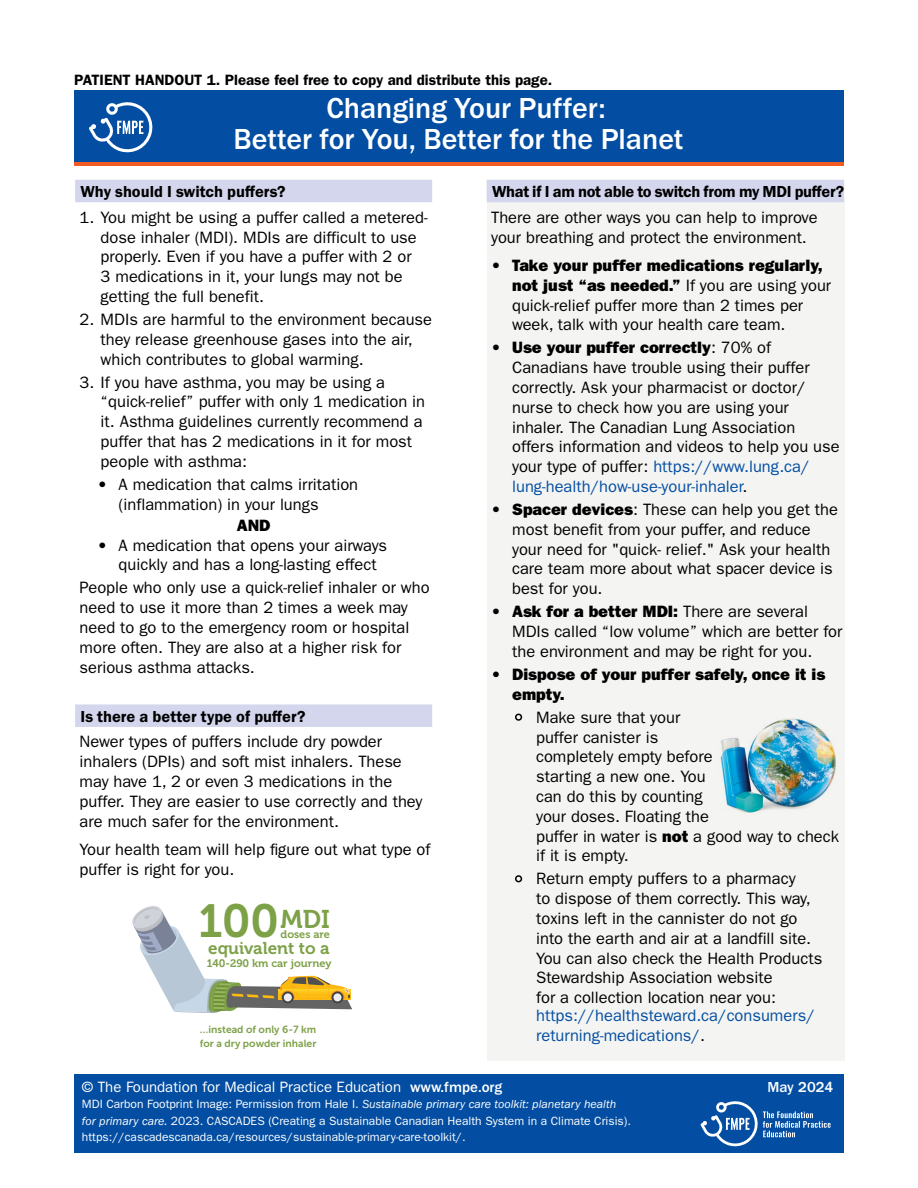
<style>
.page{position:relative;width:918px;height:1188px;background:#fff}
.page>*{position:absolute;margin:0;border:0;box-sizing:border-box;transform-origin:0 0}
.t1{font:46.35px "Museo 700";color:#7da147}
.t2{font:500 30px/30.6px "Franklin Gothic URW";color:#fff;text-align:center}
.t3{font:16.95px "Museo 700";color:#7da147}
.t4{font:16.5px/19.8px "ITC Franklin Gothic Std";color:#000}
.t5{font:16.5px/19.8px "ITC Franklin Gothic Std Hvy";color:#000}
.t6{font:16.5px "Franklin Gothic URW Dem";letter-spacing:-.005em;color:#000}
.t7{font:16.5px/19.8px "ITC Franklin Gothic Std";color:#034ea2}
.t8{font:600 15px "ITC Franklin Gothic Std";color:#000}
.t9{font:15px "ITC Franklin Gothic Std";color:#fff}
.t10{font:500 15px "ITC Franklin Gothic Std";color:#fff}
.t11{font:12px/16.5px "ITC Franklin Gothic Std";color:#fff}
.t12{font:10.95px "Museo 700";color:#7da147}
.t13{font:10.35px/14.4px "Museo Sans 700";color:#7da147}
.s1{font-family:"ITC Franklin Gothic Std Hvy"}
.s2{font-family:"ITC Franklin Gothic Std"}
.s3{color:#034ea2}
.s4{color:#000}
.s5{font-weight:500}
.s6{font-style:italic}
</style>
<div class="page">
<div style="left:74px;top:90px;width:770px;height:76px;background:linear-gradient(to right,#f15a22,#f15a22)"></div>
<div style="left:74px;top:90px;width:770px;height:71px;background:#034ea2"></div>
<div style="left:74px;top:1074px;width:770px;height:79px;background:#034ea2"></div>
<svg style="left:701px;top:1101px;width:130px;height:45px"></svg>
<svg style="left:89px;top:102px;width:63px;height:50px"></svg>
<div style="left:487px;top:197px;width:358px;height:864px;background:#f4f4f2"></div>
<div style="left:75px;top:180px;width:357px;height:22px;background:#d3d6ec"></div>
<div style="left:75px;top:704px;width:357px;height:23px;background:#d3d6ec"></div>
<div style="left:487px;top:180px;width:357px;height:22px;background:#d3d6ec"></div>
<svg style="left:132px;top:906px;width:220px;height:108px"></svg>
<img style="left:720px;top:718px;width:116px;height:95px">
<p class="t8" style="left:74px;top:71px;width:480px">PATIENT HANDOUT 1. Please feel free to copy and distribute this page.</p>
<h2 class="t2" style="left:234px;top:92px;width:451px">Changing Your Puffer:<br>Better for You, Better for the Planet</h2>
<p class="t6" style="left:81px;top:182px;width:206px">Why should I switch puffers?</p>
<p class="t4" style="left:101px;top:207px;width:329px;text-indent:-21px">1. You might be using a puffer called a metered&shy;dose inhaler (MDI). MDIs are difficult to use properly. Even if you have a puffer with 2 or<br>3 medications in it, your lungs may not be getting the full benefit.</p>
<p class="t4" style="left:101px;top:310px;width:333px;text-indent:-21px">2. MDIs are harmful to the environment because they release greenhouse gases into the air, which contributes to global warming.</p>
<p class="t4" style="left:101px;top:372px;width:326px;text-indent:-21px">3. If you have asthma, you may be using a “quick-relief” puffer with only 1 medication in it. Asthma guidelines currently recommend a puffer that has 2 medications in it for most people with asthma:</p>
<p class="t4" style="left:119px;top:475px;width:241px;text-indent:-21px"><span class="s1">•</span> A medication that calms irritation (inflammation) in your lungs</p>
<p class="t5" style="left:237px;top:515px;width:35px">AND</p>
<p class="t4" style="left:119px;top:535px;width:270px;text-indent:-21px"><span class="s1">•</span> A medication that opens your airways quickly and has a long-lasting effect</p>
<p class="t4" style="left:80px;top:578px;width:352px">People who only use a quick-relief inhaler or who need to use it more than 2 times a week may need to go to the emergency room or hospital more often. They are also at a higher risk for serious asthma attacks.</p>
<p class="t6" style="left:81px;top:706px;width:226px">Is there a better type of puffer?</p>
<p class="t4" style="left:80px;top:732px;width:344px">Newer types of puffers include dry powder inhalers (DPIs) and soft mist inhalers. These may have 1, 2 or even 3 medications in the puffer. They are easier to use correctly and they are much safer for the environment.</p>
<p class="t4" style="left:80px;top:840px;width:352px">Your health team will help figure out what type of puffer is right for you.</p>
<h1 class="t1" style="left:198px;top:895px;width:133px">100<sup>MDI</sup></h1>
<p class="t12" style="left:281px;top:928px;width:51px">doses are</p>
<p class="t3" style="left:208px;top:939px;width:123px">equivalent to a</p>
<p class="t12" style="left:207px;top:957px;width:126px">140-290 km car journey</p>
<p class="t13" style="left:200px;top:1022px;width:118px">…instead of only 6-7 km for a dry powder inhaler</p>
<p class="t6" style="left:492px;top:182px;width:354px">What if I am not able to switch from my MDI puffer?</p>
<p class="t4" style="left:491px;top:207px;width:328px">There are other ways you can help to improve your breathing and protect the environment.</p>
<p class="t5" style="left:512px;top:256px;width:321px;text-indent:-21px">• Take your puffer medications regularly, not just “as needed.” <span class="s2">If you are using your</span></p>
<p class="t4" style="left:512px;top:295px;width:293px">quick-relief puffer more than 2 times per week, talk with your health care team.</p>
<p class="t5" style="left:491px;top:338px;width:281px">• Use your puffer correctly<span class="s2">: 70% of</span></p>
<p class="t4" style="left:512px;top:358px;width:329px">Canadians have trouble using their puffer correctly. Ask your pharmacist or doctor/ nurse to check how you are using your inhaler. The Canadian Lung Association offers information and videos to help you use your type of puffer: <span class="s3">https://www.lung.ca/ lung-health/how-use-your-inhaler</span>.</p>
<p class="t4" style="left:512px;top:500px;width:327px;text-indent:-21px"><span class="s1">• Spacer devices</span>: These can help you get the most benefit from your puffer, and reduce your need for "quick- relief." Ask your health care team more about what spacer device is best for you.</p>
<p class="t5" style="left:491px;top:602px;width:318px">• Ask for a better MDI: <span class="s2">There are several</span></p>
<p class="t4" style="left:512px;top:622px;width:332px">MDIs called “low volume” which are better for the environment and may be right for you.</p>
<p class="t5" style="left:512px;top:664px;width:315px;text-indent:-21px">• Dispose of your puffer safely, once it is empty.</p>
<p class="t4" style="left:536px;top:707px;width:304px;text-indent:-23px"><span class="s1">•</span> Make sure that your<br>puffer canister is<br>completely empty before<br>starting a new one. You<br>can do this by counting<br>your doses. Floating the<br>puffer in water is <span class="s1">not</span> a good way to check if it is empty.</p>
<p class="t4" style="left:536px;top:869px;width:288px;text-indent:-23px"><span class="s1">•</span> Return empty puffers to a pharmacy<br>to dispose of them correctly. This way, toxins left in the cannister do not go into the earth and air at a landfill site.<br>You can also check the Health Products Stewardship Association website<br>for a collection location near you:</p>
<p class="t7" style="left:536px;top:1006px;width:280px">https://healthsteward.ca/consumers/ returning-medications/<span class="s4">.</span></p>
<p class="t9" style="left:82px;top:1078px;width:422px">© The Foundation for Medical Practice Education <span class="s5">www.fmpe.org</span></p>
<p class="t11" style="left:82px;top:1096px;width:551px">MDI Carbon Footprint Image: Permission from Hale I. <span class="s6">Sustainable primary care toolkit: planetary health for primary care.</span> 2023. CASCADES (Creating a Sustainable Canadian Health System in a Climate Crisis). https://cascadescanada.ca/resources/sustainable-primary-care-toolkit/.</p>
<p class="t10" style="left:767px;top:1078px;width:67px">May 2024</p>
</div>
